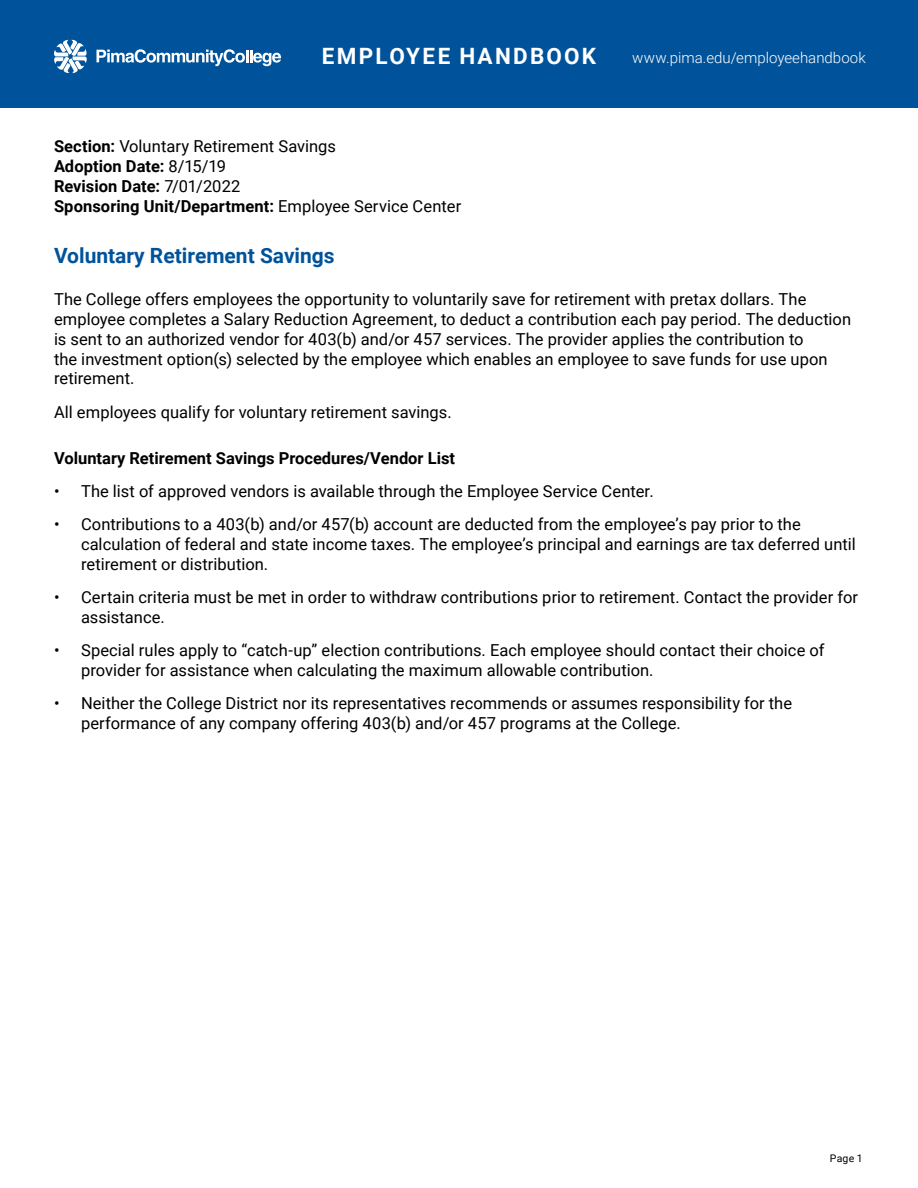
<style>
.page{position:relative;width:918px;height:1188px;background:#fff}
.page>*{position:absolute;margin:0;border:0;box-sizing:border-box;transform-origin:0 0}
.t1{font:700 22.5px "Roboto";letter-spacing:.1em;color:#fff}
.Heading_1{font:700 21px "Roboto";color:#00539b}
.Intro{font:16.5px/19.8px "Roboto";letter-spacing:.005em;color:#000}
.Intro-2{font:700 16.5px "Roboto";letter-spacing:.005em;color:#000}
.Heading_2{font:700 16.5px "Roboto";color:#000}
.t2{font:300 15px "Roboto";color:#fff}
.t3{font:10.5px "Roboto";color:#000}
.s1{font-weight:700}
.s2{font-weight:400}
</style>
<div class="page">
<div style="left:0;top:0;width:918px;height:108px;background:#00539b"></div>
<svg style="left:54px;top:40px;width:33px;height:33px"></svg>
<svg style="left:97px;top:49px;width:184px;height:17px"></svg>
<h1 class="t1" style="left:322px;top:40px;width:276px">EMPLOYEE HANDBOOK</h1>
<p class="t2" style="left:632px;top:47px;width:235px">www.pima.edu/employeehandbook</p>
<p class="Intro" style="left:54px;top:136px;width:284px"><span class="s1">Section:</span> Voluntary Retirement Savings</p>
<p class="Intro-2" style="left:54px;top:155px;width:173px">Adoption Date: <span class="s2">8/15/19</span></p>
<p class="Intro-2" style="left:54px;top:174px;width:188px">Revision Date: <span class="s2">7/01/2022</span></p>
<p class="Intro-2" style="left:54px;top:194px;width:409px">Sponsoring Unit/Department: <span class="s2">Employee Service Center</span></p>
<p class="Heading_1" style="left:54px;top:241px;width:282px">Voluntary Retirement Savings</p>
<p class="Intro" style="left:54px;top:289px;width:799px">The College offers employees the opportunity to voluntarily save for retirement with pretax dollars. The employee completes a Salary Reduction Agreement, to deduct a contribution each pay period. The deduction is sent to an authorized vendor for 403(b) and/or 457 services. The provider applies the contribution to<br>the investment option(s) selected by the employee which enables an employee to save funds for use upon retirement.</p>
<p class="Intro" style="left:54px;top:401px;width:399px">All employees qualify for voluntary retirement savings.</p>
<p class="Heading_2" style="left:54px;top:446px;width:403px">Voluntary Retirement Savings Procedures/Vendor List</p>
<p class="Intro" style="left:54px;top:481px;width:601px">• The list of approved vendors is available through the Employee Service Center.</p>
<p class="Intro" style="left:81px;top:514px;width:776px;text-indent:-27px">• Contributions to a 403(b) and/or 457(b) account are deducted from the employee’s pay prior to the calculation of federal and state income taxes. The employee’s principal and earnings are tax deferred until retirement or distribution.</p>
<p class="Intro" style="left:81px;top:587px;width:779px;text-indent:-27px">• Certain criteria must be met in order to withdraw contributions prior to retirement. Contact the provider for assistance.</p>
<p class="Intro" style="left:81px;top:640px;width:745px;text-indent:-27px">• Special rules apply to “catch-up” election contributions. Each employee should contact their choice of provider for assistance when calculating the maximum allowable contribution.</p>
<p class="Intro" style="left:81px;top:693px;width:713px;text-indent:-27px">• Neither the College District nor its representatives recommends or assumes responsibility for the performance of any company offering 403(b) and/or 457 programs at the College.</p>
<p class="t3" style="left:830px;top:1151px;width:34px">Page 1</p>
</div>
